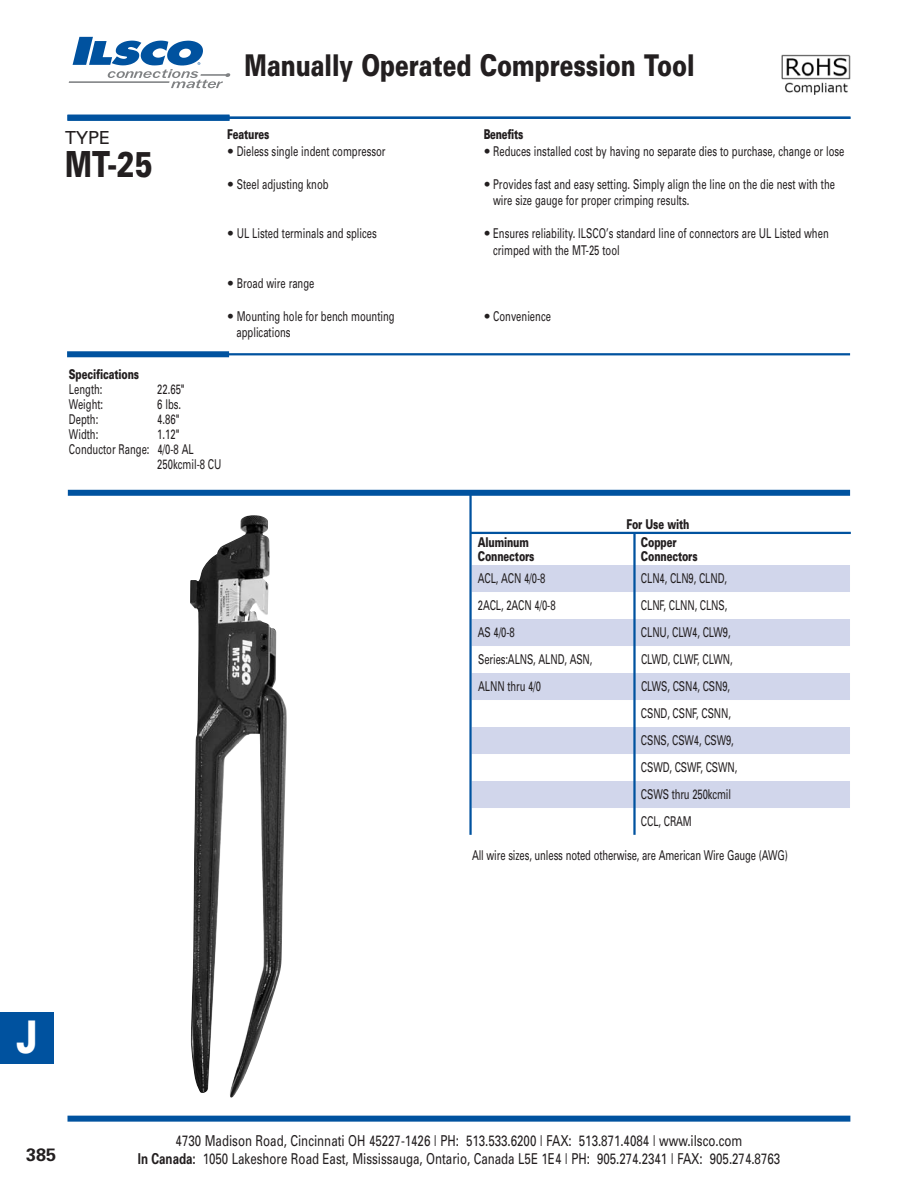
<style>
.page{position:relative;width:918px;height:1188px;background:#fff}
.page>*{position:absolute;margin:0;border:0;box-sizing:border-box;transform-origin:0 0}
.t1{font:900 45px "Univers";color:#fff;scale:.75 1}
.t2{font:900 36px "Univers";color:#231f20;scale:.75 1}
.t3{font:900 30px "Univers";color:#231f20;scale:.75 1}
.t4{font:18px "Univers";color:#231f20}
.t5{font:700 18px "Univers";color:#231f20}
.t6{font:15px/18px "Univers";color:#231f20;text-align:center;scale:.77 1}
.t7{font:13.5px/27px "Univers";color:#231f20;scale:.7 1}
.t8{font:900 13.5px "Univers";letter-spacing:-.015em;color:#231f20;scale:.7 1}
.s1{font-weight:700;font-size:19.5px}
.s2{font-weight:700}
</style>
<div class="page">
<div style="left:0;top:1012px;width:54px;height:52px;background:#00529f"></div>
<hr style="left:69px;top:81px;width:101px;height:2px;background:#808284">
<svg style="left:73px;top:37px;width:157px;height:51px"></svg>
<div style="left:68px;top:1116px;width:782px;height:6px;background:#00529f"></div>
<hr style="left:74px;top:117px;width:776px;height:2px;background:#00529f">
<div style="left:67px;top:115px;width:162px;height:6px;background:#00529f"></div>
<hr style="left:73px;top:353px;width:777px;height:2px;background:#00529f">
<div style="left:67px;top:351px;width:162px;height:6px;background:#00529f"></div>
<div style="left:68px;top:490px;width:782px;height:6px;background:#00529f"></div>
<img style="left:190px;top:517px;width:97px;height:581px">
<div style="left:472px;top:565px;width:378px;height:27px;background:#d1d6eb"></div>
<div style="left:472px;top:619px;width:378px;height:27px;background:#d1d6eb"></div>
<div style="left:472px;top:673px;width:378px;height:27px;background:#d1d6eb"></div>
<div style="left:472px;top:727px;width:378px;height:27px;background:#d1d6eb"></div>
<div style="left:472px;top:781px;width:378px;height:27px;background:#d1d6eb"></div>
<hr style="left:633px;top:532px;width:3px;height:303px;background:#00529f">
<hr style="left:469px;top:492px;width:3px;height:343px;background:#00529f">
<hr style="left:470px;top:532px;width:381px;height:2px;background:#00529f">
<img style="left:781px;top:54px;width:69px;height:41px">
<h3 class="t4" style="left:65px;top:131px;width:46px">TYPE</h3>
<h2 class="t2" style="left:65px;top:151px;width:118px">MT-25</h2>
<h3 class="t3" style="left:244px;top:54px;width:602px">Manually Operated Compression Tool</h3>
<p class="t8" style="left:227px;top:130px;width:62px">Features</p>
<p class="t7" style="left:227px;top:139px;width:228px"><span class="s1">•</span> Dieless single indent compressor</p>
<p class="t7" style="left:227px;top:172px;width:146px"><span class="s1">•</span> Steel adjusting knob</p>
<p class="t7" style="left:227px;top:221px;width:215px"><span class="s1">•</span> UL Listed terminals and splices</p>
<p class="t7" style="left:227px;top:271px;width:126px"><span class="s1">•</span> Broad wire range</p>
<p class="t7" style="left:237px;top:309px;width:227px;line-height:16.5px;text-indent:-9px"><span class="s1">•</span> Mounting hole for bench mounting applications</p>
<p class="t8" style="left:484px;top:130px;width:58px">Benefits</p>
<p class="t7" style="left:484px;top:139px;width:517px"><span class="s1">•</span> Reduces installed cost by having no separate dies to purchase, change or lose</p>
<p class="t7" style="left:493px;top:177px;width:490px;line-height:16.5px;text-indent:-9px"><span class="s1">•</span> Provides fast and easy setting. Simply align the line on the die nest with the wire size gauge for proper crimping results.</p>
<p class="t7" style="left:493px;top:227px;width:481px;line-height:16.5px;text-indent:-9px"><span class="s1">•</span> Ensures reliability. ILSCO’s standard line of connectors are UL Listed when crimped with the MT-25 tool</p>
<p class="t7" style="left:484px;top:304px;width:98px"><span class="s1">•</span> Convenience</p>
<p class="t8" style="left:69px;top:369px;width:102px">Specifications</p>
<p class="t7" style="left:69px;top:377px;width:50px">Length:</p>
<p class="t7" style="left:157px;top:377px;width:41px">22.65"</p>
<p class="t7" style="left:69px;top:392px;width:51px">Weight:</p>
<p class="t7" style="left:157px;top:392px;width:36px">6 lbs.</p>
<p class="t7" style="left:69px;top:407px;width:43px">Depth:</p>
<p class="t7" style="left:157px;top:407px;width:33px">4.86"</p>
<p class="t7" style="left:69px;top:422px;width:43px">Width:</p>
<p class="t7" style="left:157px;top:422px;width:33px">1.12"</p>
<p class="t7" style="left:69px;top:437px;width:180px">Conductor Range: 4/0-8 AL</p>
<p class="t7" style="left:157px;top:452px;width:93px">250kcmil-8 CU</p>
<p class="t8" style="left:626px;top:519px;width:92px">For Use with</p>
<p class="t8" style="left:478px;top:537px;width:74px">Aluminum</p>
<p class="t8" style="left:641px;top:537px;width:52px">Copper</p>
<p class="t8" style="left:478px;top:551px;width:82px">Connectors</p>
<p class="t8" style="left:641px;top:551px;width:82px">Connectors</p>
<p class="t7" style="left:478px;top:566px;width:98px">ACL, ACN 4/0-8</p>
<p class="t7" style="left:641px;top:566px;width:124px">CLN4, CLN9, CLND,</p>
<p class="t7" style="left:478px;top:593px;width:113px">2ACL, 2ACN 4/0-8</p>
<p class="t7" style="left:641px;top:593px;width:125px">CLNF, CLNN, CLNS,</p>
<p class="t7" style="left:478px;top:620px;width:54px">AS 4/0-8</p>
<p class="t7" style="left:641px;top:620px;width:130px">CLNU, CLW4, CLW9,</p>
<p class="t7" style="left:478px;top:647px;width:165px">Series:ALNS, ALND, ASN,</p>
<p class="t7" style="left:641px;top:647px;width:132px">CLWD, CLWF, CLWN,</p>
<p class="t7" style="left:478px;top:674px;width:91px">ALNN thru 4/0</p>
<p class="t7" style="left:641px;top:674px;width:139px">CLWS, CSN4, CSN9,<br>CSND, CSNF, CSNN,<br>CSNS, CSW4, CSW9,<br>CSWD, CSWF, CSWN,<br>CSWS thru 250kcmil<br>CCL, CRAM</p>
<p class="t7" style="left:472px;top:843px;width:453px">All wire sizes, unless noted otherwise, are American Wire Gauge (AWG)</p>
<h1 class="t1" style="left:17px;top:1020px;width:29px">J</h1>
<h3 class="t5" style="left:26px;top:1148px;width:32px">385</h3>
<p class="t6" style="left:138px;top:1133px;width:836px">4730 Madison Road, Cincinnati OH 45227-1426 | PH: 513.533.6200 | FAX: 513.871.4084 | www.ilsco.com<br><span class="s2">In Canada:</span> 1050 Lakeshore Road East, Mississauga, Ontario, Canada L5E 1E4 | PH: 905.274.2341 | FAX: 905.274.8763</p>
</div>
